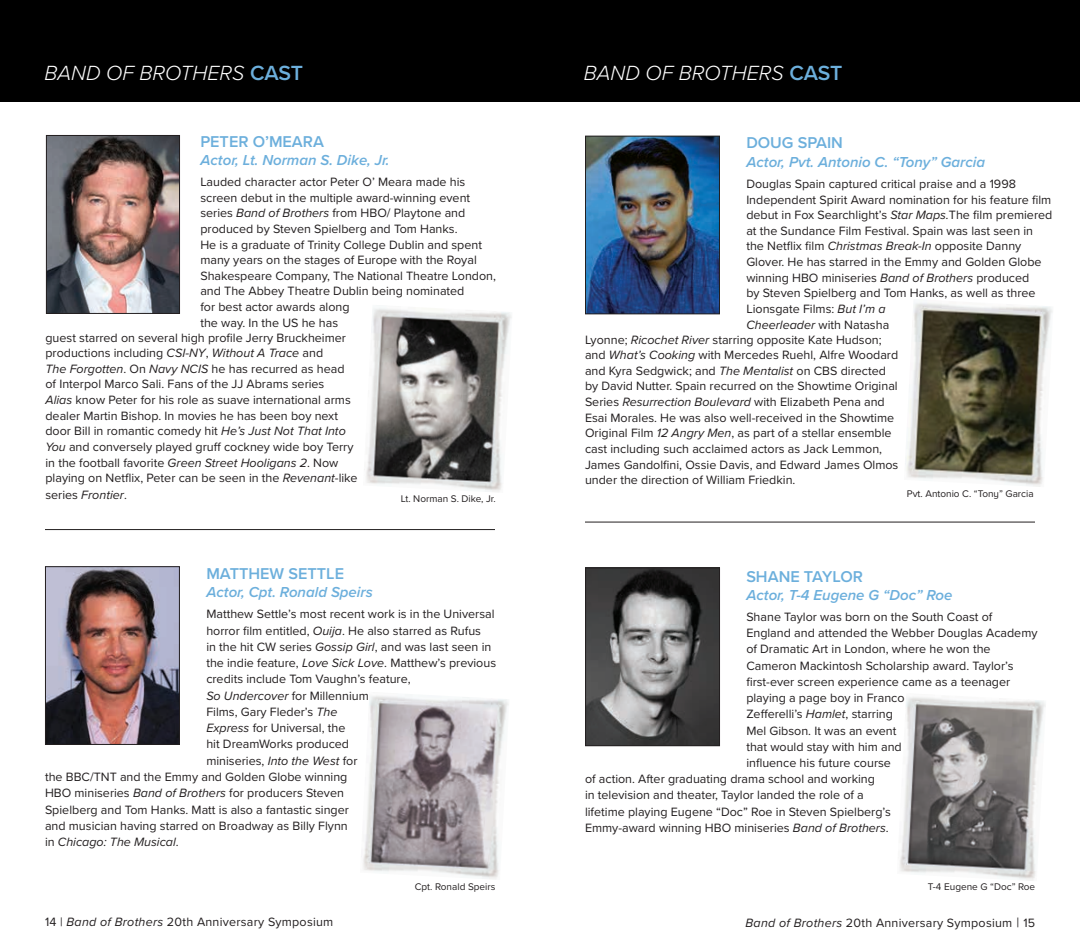
<style>
.page{position:relative;width:1080px;height:945px;background:#fff}
.page>*{position:absolute;margin:0;border:0;box-sizing:border-box;transform-origin:0 0}
.t1{font:italic 300 21.25px "Proxima Nova";color:#fff}
.t2{font:600 16.25px "Proxima Nova";color:#6cafdc}
.t3{font:italic 600 15px "Proxima Nova";color:#6cafdc}
.t4{font:12.5px/16.2px "Proxima Nova";color:#231f20}
.t5{font:12.5px "Proxima Nova";letter-spacing:.02em;color:#231f20}
.t6{font:italic 12.5px "Proxima Nova";color:#231f20}
.t7{font:10px "Proxima Nova";color:#231f20}
.s1{font-weight:600;font-style:normal;color:#6cafdc}
.s2{font-style:italic}
.s3{font-style:normal}
.s4{font-size:13.75px}
</style>
<div class="page">
<hr style="left:45px;top:529px;width:450px;height:1px;background:#231f20">
<hr style="left:585px;top:522px;width:450px;height:1px;background:#231f20">
<img style="left:587px;top:138px;width:131px;height:174px">
<div style="left:585px;top:136px;width:135px;height:178px;border:1px solid #231f20"></div>
<img style="left:587px;top:570px;width:131px;height:174px">
<div style="left:585px;top:568px;width:135px;height:178px;border:1px solid #231f20"></div>
<img style="left:47px;top:568px;width:131px;height:175px">
<div style="left:45px;top:566px;width:135px;height:179px;border:1px solid #231f20"></div>
<div style="left:0;top:0;width:1080px;height:101px;background:#000"></div>
<img style="left:48px;top:137px;width:130px;height:175px">
<div style="left:46px;top:135px;width:134px;height:179px;border:1px solid #231f20"></div>
<img style="left:366px;top:308px;width:146px;height:184px">
<img style="left:905px;top:302px;width:148px;height:185px">
<img style="left:899px;top:697px;width:147px;height:184px">
<img style="left:363px;top:695px;width:146px;height:184px">
<h1 class="t1" style="left:44px;top:57px;width:260px">BAND OF BROTHERS <span class="s1">CAST</span></h1>
<h1 class="t1" style="left:584px;top:57px;width:260px">BAND OF BROTHERS <span class="s1">CAST</span></h1>
<h2 class="t2" style="left:200px;top:130px;width:125px">PETER O’MEARA</h2>
<p class="t3" style="left:200px;top:149px;width:191px">Actor, Lt. Norman S. Dike, Jr.</p>
<p class="t4" style="left:200px;top:173px;width:267px">Lauded character actor Peter O’ Meara made his</p>
<p class="t4" style="left:200px;top:189px;width:271px">screen debut in the multiple award-winning event</p>
<p class="t4" style="left:200px;top:205px;width:266px">series <span class="s2">Band of Brothers</span> from HBO/ Playtone and</p>
<p class="t4" style="left:200px;top:220px;width:259px">produced by Steven Spielberg and Tom Hanks.</p>
<p class="t4" style="left:200px;top:236px;width:283px">He is a graduate of Trinity College Dublin and spent</p>
<p class="t4" style="left:200px;top:251px;width:278px">many years on the stages of Europe with the Royal</p>
<p class="t4" style="left:200px;top:267px;width:297px">Shakespeare Company, The National Theatre London,</p>
<p class="t4" style="left:200px;top:283px;width:266px">and The Abbey Theatre Dublin being nominated</p>
<p class="t4" style="left:200px;top:298px;width:151px">for best actor awards along</p>
<p class="t4" style="left:200px;top:314px;width:139px">the way. In the US he has</p>
<p class="t4" style="left:45px;top:329px;width:302px">guest starred on several high profile Jerry Bruckheimer</p>
<p class="t4" style="left:45px;top:344px;width:279px">productions including <span class="s2">CSI-NY</span>, <span class="s2">Without A Trace</span> and</p>
<p class="t4" style="left:45px;top:360px;width:301px"><span class="s2">The Forgotten</span>. On <span class="s2">Navy NCIS</span> he has recurred as head</p>
<p class="t4" style="left:45px;top:376px;width:280px">of Interpol Marco Sali. Fans of the JJ Abrams series</p>
<p class="t4" style="left:45px;top:391px;width:307px"><span class="s2">Alias</span> know Peter for his role as suave international arms</p>
<p class="t4" style="left:45px;top:407px;width:294px">dealer Martin Bishop. In movies he has been boy next</p>
<p class="t4" style="left:45px;top:423px;width:302px">door Bill in romantic comedy hit <span class="s2">He’s Just Not That Into</span></p>
<p class="t4" style="left:45px;top:438px;width:310px"><span class="s2">You</span> and conversely played gruff cockney wide boy Terry</p>
<p class="t4" style="left:45px;top:454px;width:295px">in the football favorite <span class="s2">Green Street Hooligans 2</span>. Now</p>
<p class="t4" style="left:45px;top:469px;width:314px">playing on Netflix, Peter can be seen in the <span class="s2">Revenant</span>-like</p>
<p class="t6" style="left:45px;top:485px;width:83px"><span class="s3">series</span> Frontier<span class="s3">.</span></p>
<p class="t7" style="left:401px;top:492px;width:96px">Lt. Norman S. Dike, Jr.</p>
<h2 class="t2" style="left:206px;top:562px;width:139px">MATTHEW SETTLE</h2>
<p class="t3" style="left:206px;top:581px;width:168px">Actor, Cpt. Ronald Speirs</p>
<p class="t4" style="left:206px;top:605px;width:291px">Matthew Settle’s most recent work is in the Universal horror film entitled, <span class="s2">Ouija</span>. He also starred as Rufus<br>in the hit CW series <span class="s2">Gossip Girl</span>, and was last seen in the indie feature, <span class="s2">Love Sick Love</span>. Matthew’s previous credits include Tom Vaughn’s feature,<br><span class="s2">So Undercover</span> for Millennium<br>Films, Gary Fleder’s <span class="s2">The<br>Express</span> for Universal, the<br>hit DreamWorks produced<br>miniseries, <span class="s2">Into the West</span> for</p>
<p class="t4" style="left:45px;top:768px;width:305px">the BBC/TNT and the Emmy and Golden Globe winning HBO miniseries <span class="s2">Band of Brothers</span> for producers Steven Spielberg and Tom Hanks. Matt is also a fantastic singer and musician having starred on Broadway as Billy Flynn in <span class="s2">Chicago: The Musical</span>.</p>
<h2 class="t2" style="left:746px;top:130px;width:98px">DOUG SPAIN</h2>
<p class="t3" style="left:746px;top:151px;width:240px">Actor, Pvt. Antonio C. “Tony” Garcia</p>
<p class="t4" style="left:746px;top:175px;width:271px">Douglas Spain captured critical praise and a 1998</p>
<p class="t4" style="left:746px;top:191px;width:307px">Independent Spirit Award nomination for his feature film</p>
<p class="t4" style="left:746px;top:206px;width:308px">debut in Fox Searchlight’s <span class="s2">Star Maps.</span>The film premiered</p>
<p class="t4" style="left:746px;top:222px;width:288px">at the Sundance Film Festival. Spain was last seen in</p>
<p class="t4" style="left:746px;top:238px;width:277px">the Netflix film <span class="s2">Christmas Break-In</span> opposite Danny</p>
<p class="t4" style="left:746px;top:253px;width:297px">Glover. He has starred in the Emmy and Golden Globe</p>
<p class="t4" style="left:746px;top:269px;width:284px">winning HBO miniseries <span class="s2">Band of Brothers</span> produced</p>
<p class="t4" style="left:746px;top:284px;width:291px">by Steven Spielberg and Tom Hanks, as well as three</p>
<p class="t4" style="left:746px;top:300px;width:141px">Lionsgate Films: <span class="s2">But I’m a</span></p>
<p class="t6" style="left:746px;top:315px;width:144px">Cheerleader <span class="s3">with Natasha</span></p>
<p class="t4" style="left:585px;top:331px;width:298px">Lyonne; <span class="s2">Ricochet River</span> starring opposite Kate Hudson;</p>
<p class="t4" style="left:585px;top:346px;width:315px">and <span class="s2">What’s Cooking</span> with Mercedes Ruehl, Alfre Woodard</p>
<p class="t4" style="left:585px;top:362px;width:302px">and Kyra Sedgwick; and <span class="s2">The Mentalist</span> on CBS directed</p>
<p class="t4" style="left:585px;top:378px;width:314px">by David Nutter. Spain recurred on the Showtime Original</p>
<p class="t4" style="left:585px;top:393px;width:301px">Series <span class="s2">Resurrection Boulevard</span> with Elizabeth Pena and</p>
<p class="t4" style="left:585px;top:409px;width:311px">Esai Morales. He was also well-received in the Showtime</p>
<p class="t4" style="left:585px;top:425px;width:308px">Original Film <span class="s2">12 Angry Men</span>, as part of a stellar ensemble</p>
<p class="t4" style="left:585px;top:440px;width:299px">cast including such acclaimed actors as Jack Lemmon,</p>
<p class="t4" style="left:585px;top:456px;width:315px">James Gandolfini, Ossie Davis, and Edward James Olmos</p>
<p class="t4" style="left:585px;top:471px;width:212px">under the direction of William Friedkin.</p>
<p class="t7" style="left:907px;top:486px;width:128px">Pvt. Antonio C. “Tony” Garcia</p>
<h2 class="t2" style="left:746px;top:564px;width:118px">SHANE TAYLOR</h2>
<p class="t3" style="left:746px;top:583px;width:208px">Actor, T-4 Eugene G “Doc” Roe</p>
<p class="t4" style="left:746px;top:608px;width:248px">Shane Taylor was born on the South Coast of</p>
<p class="t4" style="left:746px;top:624px;width:293px">England and attended the Webber Douglas Academy</p>
<p class="t4" style="left:746px;top:640px;width:246px">of Dramatic Art in London, where he won the</p>
<p class="t4" style="left:746px;top:657px;width:269px">Cameron Mackintosh Scholarship award. Taylor’s</p>
<p class="t4" style="left:746px;top:673px;width:265px">first-ever screen experience came as a teenager</p>
<p class="t4" style="left:746px;top:689px;width:160px">playing a page boy in Franco</p>
<p class="t4" style="left:746px;top:705px;width:148px">Zefferelli’s <span class="s2">Hamlet</span>, starring</p>
<p class="t4" style="left:746px;top:722px;width:152px">Mel Gibson. It was an event</p>
<p class="t4" style="left:746px;top:738px;width:157px">that would stay with him and</p>
<p class="t4" style="left:746px;top:754px;width:146px">influence his future course</p>
<p class="t4" style="left:585px;top:770px;width:292px">of action. After graduating drama school and working</p>
<p class="t4" style="left:585px;top:787px;width:280px">in television and theater, Taylor landed the role of a</p>
<p class="t4" style="left:585px;top:803px;width:307px">lifetime playing Eugene “Doc” Roe in Steven Spielberg’s</p>
<p class="t4" style="left:585px;top:819px;width:305px">Emmy-award winning HBO miniseries <span class="s2">Band of Brothers</span>.</p>
<p class="t7" style="left:415px;top:880px;width:82px">Cpt. Ronald Speirs</p>
<p class="t7" style="left:928px;top:880px;width:109px">T-4 Eugene G “Doc” Roe</p>
<p class="t5" style="left:45px;top:913px;width:290px">14 | <span class="s2">Band of Brothers</span> 20th Anniversary Symposium</p>
<p class="t5" style="left:746px;top:914px;width:291px"><span class="s2">Band of Brothers</span> 20th Anniversary Symposium <span class="s4">|</span> 15</p>
</div>
